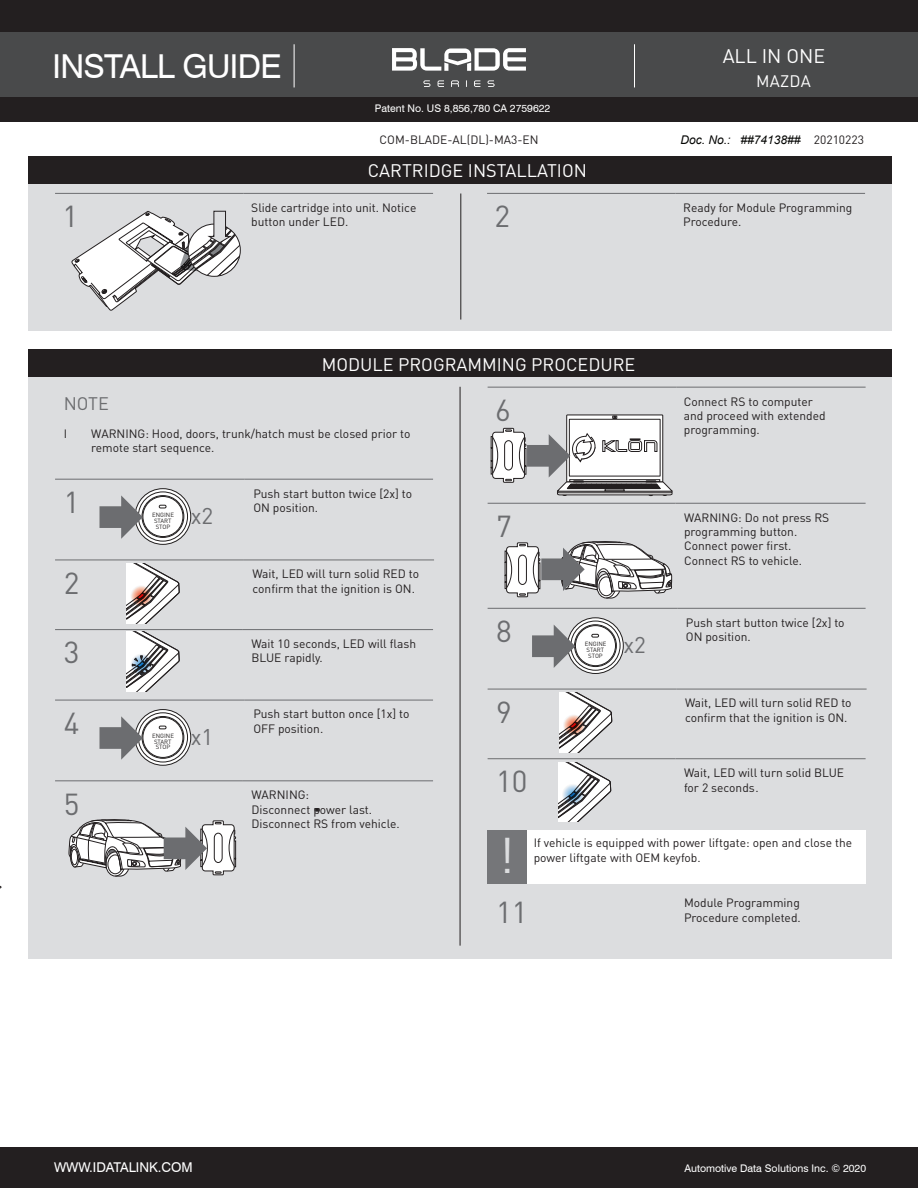
<style>
.page{position:relative;width:918px;height:1188px;background:#fff}
.page>*{position:absolute;margin:0;border:0;box-sizing:border-box;transform-origin:0 0}
.t1{font:49.5px "DIN";color:#dcdddf}
.t2{font:33px "Swiss 721 BT";letter-spacing:-.02em;color:#fff}
.t3{font:30px "DIN";color:#6c6d70}
.t4{font:22.5px "DIN";color:#6c6d70}
.t5{font:19.5px "DIN";color:#fff}
.t6{font:18px "DIN";color:#fff}
.t7{font:18px "DIN";color:#6c6d70}
.t8{font:16.5px "DIN";letter-spacing:.015em;color:#fff}
.t9{font:13.5px "Swiss 721 BT";color:#fff}
.t10{font:12px/14.4px "DIN";color:#231f20}
.t11{font:italic 12px "Arial";color:#040503}
.t12{font:10.5px "Swiss 721 BT";color:#fff}
.t13{font:6px/5.8px "DIN";color:#211e1e;text-align:center}
</style>
<div class="page">
<div style="left:0;top:1147px;width:918px;height:41px;background:#231f20"></div>
<div style="left:0;top:0;width:918px;height:121px;background:#231f20"></div>
<div style="left:0;top:33px;width:918px;height:64px;background:#494a4b"></div>
<hr style="left:294px;top:44px;width:1px;height:43px;background:#fff">
<hr style="left:634px;top:44px;width:1px;height:43px;background:#fff">
<svg style="left:392px;top:48px;width:134px;height:23px"></svg>
<svg style="left:423px;top:80px;width:72px;height:7px"></svg>
<div style="left:28px;top:184px;width:864px;height:147px;background:#dcdddf"></div>
<div style="left:28px;top:156px;width:864px;height:28px;background:#231f20"></div>
<hr style="left:460px;top:194px;width:1px;height:126px;background:#231f20">
<hr style="left:55px;top:193px;width:189px;height:1px;background:#6c6d70">
<hr style="left:244px;top:193px;width:189px;height:1px;background:#6c6d70">
<hr style="left:487px;top:193px;width:189px;height:1px;background:#6c6d70">
<hr style="left:676px;top:193px;width:189px;height:1px;background:#6c6d70">
<svg style="left:71px;top:210px;width:169px;height:101px"></svg>
<div style="left:28px;top:349px;width:864px;height:28px;background:#231f20"></div>
<div style="left:28px;top:377px;width:864px;height:582px;background:#dcdddf"></div>
<hr style="left:460px;top:387px;width:1px;height:559px;background:#231f20">
<hr style="left:55px;top:629px;width:188px;height:1px;background:#6c6d70">
<hr style="left:243px;top:629px;width:190px;height:1px;background:#6c6d70">
<hr style="left:488px;top:503px;width:187px;height:1px;background:#6c6d70">
<hr style="left:675px;top:503px;width:191px;height:1px;background:#6c6d70">
<svg style="left:505px;top:541px;width:167px;height:57px"></svg>
<hr style="left:55px;top:780px;width:188px;height:1px;background:#6c6d70">
<hr style="left:243px;top:780px;width:190px;height:1px;background:#6c6d70">
<svg style="left:69px;top:819px;width:167px;height:57px"></svg>
<hr style="left:488px;top:387px;width:188px;height:1px;background:#6c6d70">
<hr style="left:676px;top:387px;width:190px;height:1px;background:#6c6d70">
<div style="left:567px;top:415px;width:96px;height:67px;background:#fff"></div>
<div style="left:567px;top:415px;width:96px;height:67px;border:1px solid #231f20"></div>
<div style="left:569px;top:419px;width:91px;height:57px;border:1px solid #231f20"></div>
<svg style="left:613px;top:416px;width:4px;height:3px"></svg>
<svg style="left:491px;top:428px;width:181px;height:68px"></svg>
<hr style="left:488px;top:758px;width:187px;height:1px;background:#6c6d70">
<hr style="left:675px;top:758px;width:191px;height:1px;background:#6c6d70">
<hr style="left:55px;top:560px;width:189px;height:1px;background:#6c6d70">
<hr style="left:244px;top:560px;width:190px;height:1px;background:#6c6d70">
<hr style="left:488px;top:689px;width:188px;height:1px;background:#6c6d70">
<hr style="left:676px;top:689px;width:191px;height:1px;background:#6c6d70">
<hr style="left:55px;top:479px;width:190px;height:1px;background:#6c6d70">
<hr style="left:245px;top:479px;width:188px;height:1px;background:#6c6d70">
<svg style="left:135px;top:489px;width:56px;height:55px;background:#e1e0e0"></svg>
<div style="left:135px;top:488px;width:56px;height:57px;border:1px solid #211e1e;border-radius:50%"></div>
<div style="left:143px;top:496px;width:40px;height:41px;border:1px solid #211e1e;border-radius:50%"></div>
<div style="left:142px;top:495px;width:42px;height:43px;border:1px solid #211e1e;border-radius:50%"></div>
<div style="left:138px;top:492px;width:50px;height:49px;border:1px solid #211e1e;border-radius:50%"></div>
<svg style="left:159px;top:505px;width:7px;height:3px"></svg>
<svg style="left:100px;top:495px;width:43px;height:44px"></svg>
<hr style="left:488px;top:608px;width:189px;height:1px;background:#6c6d70">
<hr style="left:677px;top:608px;width:189px;height:1px;background:#6c6d70">
<svg style="left:568px;top:618px;width:55px;height:55px;background:#e0e0e0"></svg>
<div style="left:567px;top:617px;width:57px;height:57px;border:1px solid #211e1e;border-radius:50%"></div>
<div style="left:575px;top:625px;width:41px;height:41px;border:1px solid #211e1e;border-radius:50%"></div>
<div style="left:574px;top:625px;width:43px;height:42px;border:1px solid #211e1e;border-radius:50%"></div>
<div style="left:571px;top:621px;width:49px;height:49px;border:1px solid #211e1e;border-radius:50%"></div>
<svg style="left:592px;top:634px;width:7px;height:3px"></svg>
<svg style="left:532px;top:625px;width:43px;height:43px"></svg>
<hr style="left:55px;top:700px;width:190px;height:1px;background:#6c6d70">
<hr style="left:245px;top:700px;width:188px;height:1px;background:#6c6d70">
<svg style="left:135px;top:710px;width:56px;height:55px;background:#e0e0e0"></svg>
<div style="left:135px;top:709px;width:56px;height:57px;border:1px solid #211e1e;border-radius:50%"></div>
<div style="left:143px;top:717px;width:40px;height:41px;border:1px solid #211e1e;border-radius:50%"></div>
<div style="left:142px;top:716px;width:42px;height:42px;border:1px solid #211e1e;border-radius:50%"></div>
<div style="left:138px;top:713px;width:50px;height:49px;border:1px solid #211e1e;border-radius:50%"></div>
<svg style="left:159px;top:726px;width:7px;height:3px"></svg>
<svg style="left:100px;top:716px;width:43px;height:44px"></svg>
<svg style="left:127px;top:564px;width:53px;height:59px"></svg>
<svg style="left:131px;top:585px;width:21px;height:22px"></svg>
<svg style="left:560px;top:693px;width:53px;height:59px"></svg>
<svg style="left:563px;top:714px;width:21px;height:22px"></svg>
<svg style="left:127px;top:632px;width:53px;height:60px"></svg>
<svg style="left:558px;top:762px;width:54px;height:60px"></svg>
<svg style="left:562px;top:784px;width:21px;height:21px"></svg>
<div style="left:488px;top:831px;width:39px;height:53px;background:#757679"></div>
<div style="left:527px;top:831px;width:339px;height:53px;background:#fff"></div>
<h2 class="t2" style="left:52px;top:46px;width:231px">INSTALL GUIDE</h2>
<p class="t12" style="left:375px;top:102px;width:177px">Patent No. US 8,856,780 CA 2759622</p>
<h3 class="t5" style="left:723px;top:43px;width:104px">ALL IN ONE</h3>
<h3 class="t8" style="left:756px;top:70px;width:56px">MAZDA</h3>
<p class="t10" style="left:380px;top:132px;width:160px">COM-BLADE-AL(DL)-MA3-EN</p>
<p class="t10" style="left:814px;top:132px;width:52px">20210223</p>
<p class="t11" style="left:681px;top:132px;width:122px">Doc. No.: ##74138##</p>
<h3 class="t6" style="left:368px;top:160px;width:220px">CARTRIDGE INSTALLATION</h3>
<h3 class="t3" style="left:63px;top:198px;width:17px">1</h3>
<p class="t10" style="left:251px;top:200px;width:167px">Slide cartridge into unit. Notice button under LED.</p>
<h3 class="t3" style="left:495px;top:198px;width:17px">2</h3>
<p class="t10" style="left:683px;top:200px;width:171px">Ready for Module Programming<br>Procedure.</p>
<h3 class="t6" style="left:322px;top:353px;width:315px">MODULE PROGRAMMING PROCEDURE</h3>
<h3 class="t7" style="left:64px;top:393px;width:47px">NOTE</h3>
<p class="t10" style="left:64px;top:426px;width:5px">I</p>
<p class="t10" style="left:91px;top:426px;width:321px">WARNING: Hood, doors, trunk/hatch must be closed prior to remote start sequence.</p>
<h3 class="t3" style="left:64px;top:483px;width:17px">1</h3>
<p class="t10" style="left:253px;top:486px;width:160px">Push start button twice [2x] to<br>ON position.</p>
<p class="t13" style="left:152px;top:512px;width:23px">ENGINE<br>START<br>STOP</p>
<h3 class="t4" style="left:191px;top:502px;width:24px">x2</h3>
<h3 class="t3" style="left:64px;top:564px;width:17px">2</h3>
<p class="t10" style="left:253px;top:567px;width:168px">Wait, LED will turn solid RED to confirm that the ignition is ON.</p>
<h3 class="t3" style="left:64px;top:634px;width:17px">3</h3>
<p class="t10" style="left:252px;top:636px;width:166px">Wait 10 seconds, LED will flash<br>BLUE rapidly.</p>
<h3 class="t3" style="left:64px;top:704px;width:17px">4</h3>
<p class="t10" style="left:253px;top:707px;width:158px">Push start button once [1x] to<br>OFF position.</p>
<p class="t13" style="left:152px;top:733px;width:23px">ENGINE<br>START<br>STOP</p>
<h3 class="t4" style="left:191px;top:722px;width:24px">x1</h3>
<h3 class="t3" style="left:64px;top:785px;width:17px">5</h3>
<p class="t10" style="left:252px;top:787px;width:150px">WARNING:<br>Disconnect power last.<br>Disconnect RS from vehicle.</p>
<h3 class="t3" style="left:495px;top:391px;width:17px">6</h3>
<p class="t10" style="left:684px;top:394px;width:143px">Connect RS to computer and proceed with extended programming.</p>
<h3 class="t3" style="left:496px;top:507px;width:17px">7</h3>
<p class="t10" style="left:684px;top:510px;width:147px">WARNING: Do not press RS programming button.<br>Connect power first.<br>Connect RS to vehicle.</p>
<h3 class="t3" style="left:496px;top:613px;width:17px">8</h3>
<p class="t10" style="left:686px;top:615px;width:160px">Push start button twice [2x] to<br>ON position.</p>
<p class="t13" style="left:585px;top:641px;width:23px">ENGINE<br>START<br>STOP</p>
<h3 class="t4" style="left:623px;top:631px;width:24px">x2</h3>
<h3 class="t3" style="left:496px;top:693px;width:17px">9</h3>
<p class="t10" style="left:685px;top:696px;width:168px">Wait, LED will turn solid RED to confirm that the ignition is ON.</p>
<h3 class="t3" style="left:496px;top:763px;width:33px">10</h3>
<p class="t10" style="left:684px;top:765px;width:162px">Wait, LED will turn solid BLUE for 2 seconds.</p>
<h1 class="t1" style="left:499px;top:825px;width:17px">!</h1>
<p class="t10" style="left:534px;top:835px;width:320px">If vehicle is equipped with power liftgate: open and close the power liftgate with OEM keyfob.</p>
<h3 class="t3" style="left:496px;top:893px;width:33px">11</h3>
<p class="t10" style="left:684px;top:895px;width:118px">Module Programming<br>Procedure completed.</p>
<p class="t9" style="left:54px;top:1159px;width:140px">WWW.IDATALINK.COM</p>
<p class="t12" style="left:684px;top:1162px;width:183px">Automotive Data Solutions Inc. © 2020</p>
</div>
